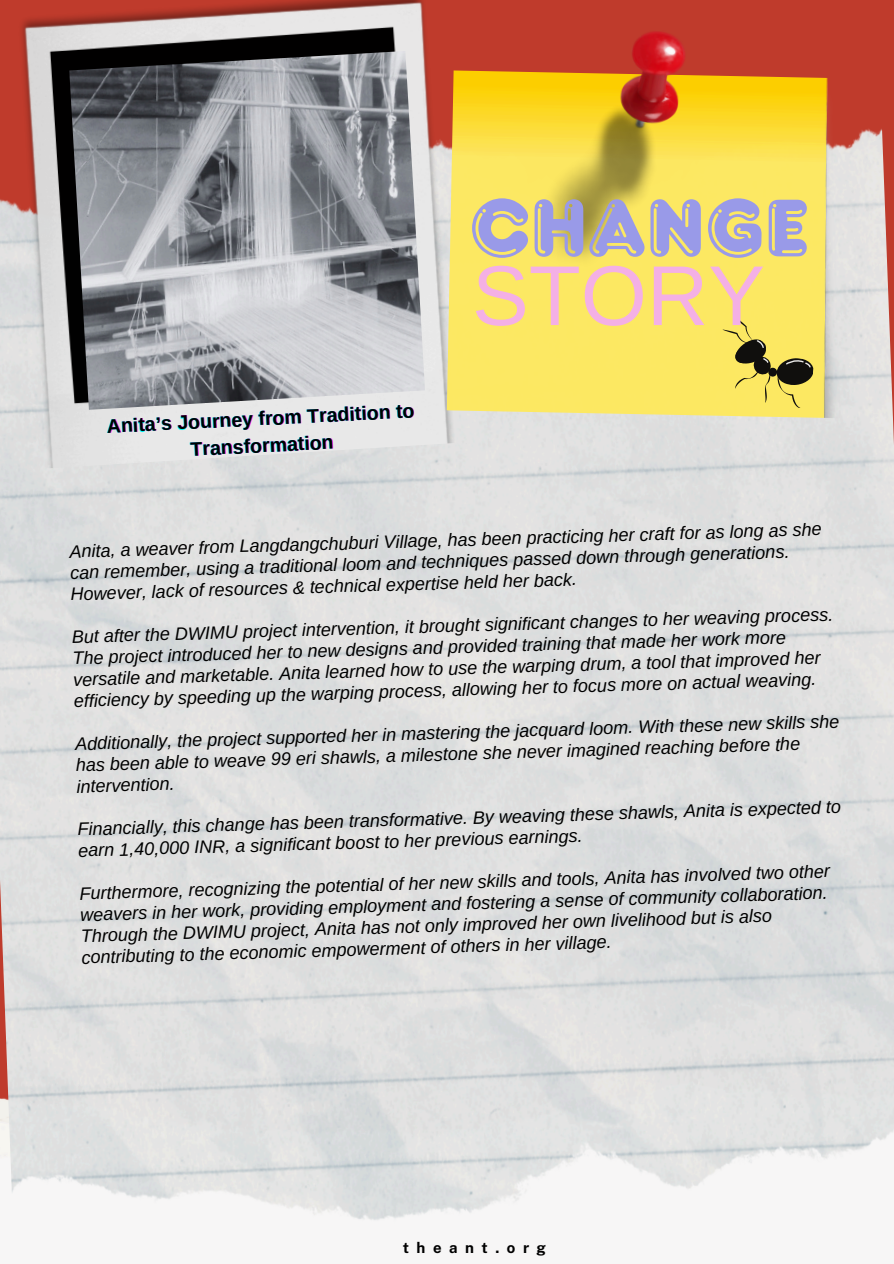
<style>
.page{position:relative;width:894px;height:1264px;background:#fff}
.page>*{position:absolute;margin:0;border:0;box-sizing:border-box;transform-origin:0 0}
.t1{font:84.9px "Frankfurter Com Highlight";color:#999ae8}
.t2{font:84.9px "Arimo";color:#f4b0e5}
.t3{font:700 19.5px "Arimo";color:#000}
.t4{font:italic 18px/21.1px "Arimo";color:#000}
.t5{font:700 15px "Public Sans";letter-spacing:.5em;color:#000}
</style>
<div class="page">
<div style="left:0;top:0;width:893px;height:1263px;background:#bf3b2c"></div>
<div style="left:0;top:1238px;width:893px;height:25px;background:#f7f6f6"></div>
<img style="left:0;top:129px;width:893px;height:1109px">
<img style="left:15px;top:0;width:443px;height:468px">
<img style="left:69px;top:51px;width:356px;height:359px">
<img style="left:446px;top:70px;width:410px;height:348px">
<img style="left:526px;top:31px;width:161px;height:253px">
<svg style="left:720px;top:316px;width:94px;height:92px;background:#cdbd52"></svg>
<svg style="left:133px;top:417px;width:23px;height:15px"></svg>
<svg style="left:242px;top:415px;width:11px;height:15px"></svg>
<svg style="left:367px;top:408px;width:22px;height:12px"></svg>
<svg style="left:243px;top:438px;width:7px;height:15px"></svg>
<svg style="left:310px;top:438px;width:22px;height:12px"></svg>
<p class="t3" style="left:106px;top:415px;width:309px;rotate:-3deg">Anita’s Journey from Tradition to</p>
<p class="t3" style="left:190px;top:438px;width:144px;rotate:-3deg">Transformation</p>
<h4 class="t1" style="left:469px;top:176px;width:341px">CHANGE</h4>
<h4 class="t2" style="left:472px;top:248px;width:294px">STORY</h4>
<p class="t4" style="left:69px;top:542px;width:754px;rotate:-2deg">Anita, a weaver from Langdangchuburi Village, has been practicing her craft for as long as she can remember, using a traditional loom and techniques passed down through generations.<br>However, lack of resources &amp; technical expertise held her back.</p>
<h2 class="t4" style="left:71px;top:628px;width:763px;rotate:-2deg">But after the DWIMU project intervention, it brought significant changes to her weaving process.<br>The project introduced her to new designs and provided training that made her work more versatile and marketable. Anita learned how to use the warping drum, a tool that improved her efficiency by speeding up the warping process, allowing her to focus more on actual weaving.</h2>
<h1 class="t4" style="left:75px;top:734px;width:765px;rotate:-2deg">Additionally, the project supported her in mastering the jacquard loom. With these new skills she has been able to weave 99 eri shawls, a milestone she never imagined reaching before the</h1>
<h1 class="t4" style="left:76px;top:776px;width:99px;rotate:-2deg">intervention.</h1>
<h4 class="t4" style="left:77px;top:820px;width:764px;line-height:20.7px;rotate:-2deg">Financially, this change has been transformative. By weaving these shawls, Anita is expected to earn 1,40,000 INR, a significant boost to her previous earnings.</h4>
<h4 class="t4" style="left:79px;top:884px;width:752px;rotate:-2deg">Furthermore, recognizing the potential of her new skills and tools, Anita has involved two other weavers in her work, providing employment and fostering a sense of community collaboration.<br>Through the DWIMU project, Anita has not only improved her own livelihood but is also contributing to the economic empowerment of others in her village.</h4>
<h4 class="t5" style="left:402px;top:1238px;width:145px">theant.org</h4>
</div>
